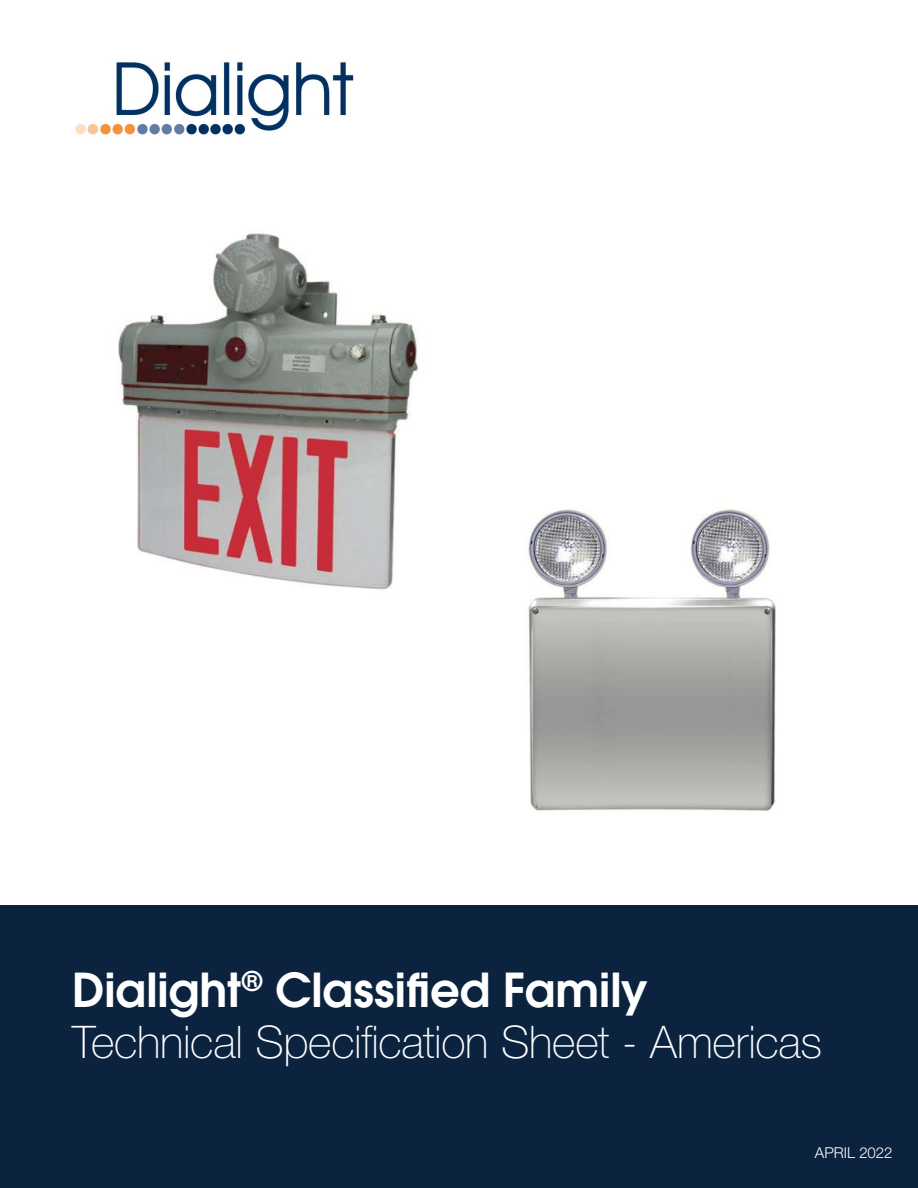
<style>
.page{position:relative;width:918px;height:1188px;background:#fff}
.page>*{position:absolute;margin:0;border:0;box-sizing:border-box;transform-origin:0 0}
.Cover_Title{font:600 46.5px "ITC Avant Garde Std";color:#fff}
.Cover_Subtitle{font:100 45px "Helvetica Neue LT Std";letter-spacing:-.005em;color:#fff}
.Cover_Subtitle-2{font:300 15px "Helvetica Neue LT Std";color:#fff}
</style>
<div class="page">
<div style="left:0;top:905px;width:918px;height:283px;background:#0c2340"></div>
<img style="left:75px;top:60px;width:279px;height:76px">
<img style="left:118px;top:233px;width:301px;height:357px">
<img style="left:528px;top:508px;width:248px;height:303px">
<p class="Cover_Title" style="left:72px;top:959px;width:577px">Dialight<sup>®</sup> Classified Family</p>
<p class="Cover_Subtitle" style="left:72px;top:1017px;width:752px">Technical Specification Sheet - Americas</p>
<p class="Cover_Subtitle-2" style="left:815px;top:1143px;width:79px">APRIL 2022</p>
</div>
